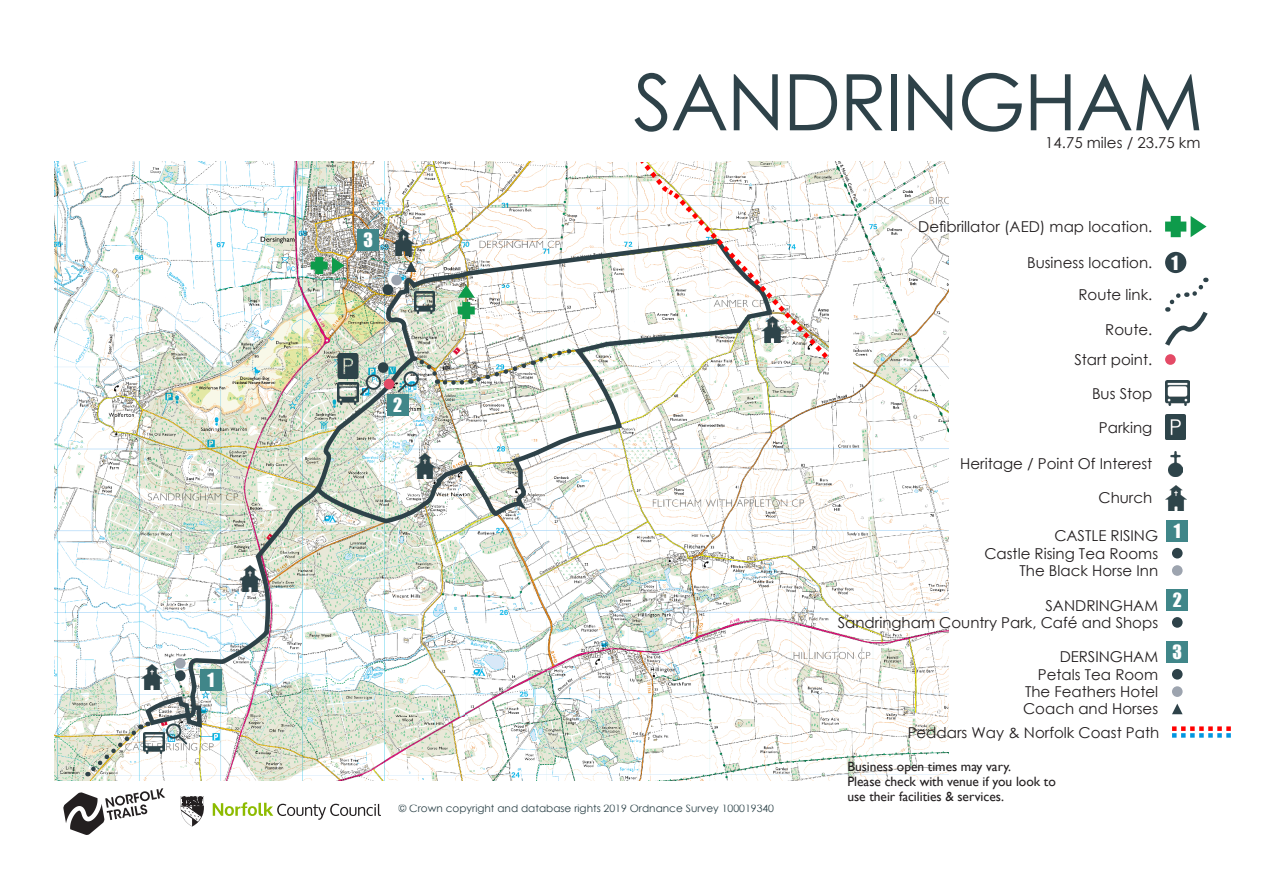
<style>
.page{position:relative;width:1263px;height:893px;background:#fff}
.page>*{position:absolute;margin:0;border:0;box-sizing:border-box;transform-origin:0 0}
.t1{font:78px "Century Gothic";letter-spacing:-.02em;color:#2e4249}
.t2{font:18px "Impact";color:#fff}
.t3{font:15px/17.2px "Century Gothic";color:#231f20;text-align:right}
.t4{font:13.5px/15px "Gill Sans";letter-spacing:-.005em;color:#231f20}
.t5{font:10.5px "Century Gothic";color:#2d4349}
</style>
<div class="page">
<img style="left:54px;top:162px;width:894px;height:619px">
<img style="left:143px;top:236px;width:632px;height:510px">
<img style="left:393px;top:230px;width:21px;height:25px">
<svg style="left:311px;top:257px;width:34px;height:17px"></svg>
<svg style="left:458px;top:285px;width:17px;height:34px"></svg>
<img style="left:414px;top:292px;width:21px;height:21px">
<div style="left:384px;top:379px;width:10px;height:10px;background:#e44a66;border-radius:50%"></div>
<img style="left:338px;top:353px;width:20px;height:26px">
<img style="left:338px;top:383px;width:20px;height:21px">
<img style="left:414px;top:453px;width:21px;height:26px">
<img style="left:239px;top:566px;width:22px;height:25px">
<img style="left:141px;top:664px;width:22px;height:26px">
<img style="left:150px;top:732px;width:14px;height:22px">
<img style="left:84px;top:719px;width:66px;height:58px">
<svg style="left:166px;top:723px;width:21px;height:21px"></svg>
<svg style="left:360px;top:374px;width:21px;height:22px"></svg>
<img style="left:398px;top:346px;width:182px;height:46px">
<div style="left:200px;top:669px;width:21px;height:21px;background:#408689"></div>
<div style="left:175px;top:670px;width:11px;height:11px;background:#2e4249;border-radius:50%"></div>
<div style="left:175px;top:658px;width:11px;height:11px;background:#9da4af;border-radius:50%"></div>
<div style="left:387px;top:395px;width:21px;height:21px;background:#408689"></div>
<div style="left:378px;top:362px;width:10px;height:11px;background:#2e4249;border-radius:50%"></div>
<div style="left:358px;top:230px;width:21px;height:21px;background:#408689"></div>
<svg style="left:406px;top:261px;width:10px;height:11px"></svg>
<div style="left:383px;top:284px;width:10px;height:11px;background:#2e4249;border-radius:50%"></div>
<div style="left:391px;top:275px;width:11px;height:10px;background:#9da4af;border-radius:50%"></div>
<svg style="left:636px;top:161px;width:207px;height:214px"></svg>
<div style="left:829px;top:278px;width:24px;height:114px;background:#fff"></div>
<svg style="left:63px;top:788px;width:102px;height:47px"></svg>
<svg style="left:213px;top:802px;width:168px;height:18px"></svg>
<svg style="left:181px;top:796px;width:23px;height:30px"></svg>
<svg style="left:1165px;top:216px;width:41px;height:21px"></svg>
<svg style="left:1165px;top:278px;width:44px;height:68px"></svg>
<div style="left:1165px;top:252px;width:21px;height:21px;background:#2e4249;border-radius:50%"></div>
<div style="left:1165px;top:354px;width:11px;height:11px;background:#e44a66;border-radius:50%"></div>
<img style="left:1165px;top:380px;width:25px;height:26px">
<img style="left:1165px;top:414px;width:21px;height:26px">
<img style="left:1168px;top:451px;width:14px;height:25px">
<img style="left:1165px;top:485px;width:21px;height:26px">
<div style="left:1167px;top:520px;width:21px;height:22px;background:#408689"></div>
<div style="left:1167px;top:589px;width:21px;height:21px;background:#408689"></div>
<div style="left:1167px;top:641px;width:21px;height:21px;background:#408689"></div>
<div style="left:1172px;top:548px;width:10px;height:10px;background:#2e4249;border-radius:50%"></div>
<div style="left:1172px;top:565px;width:10px;height:11px;background:#9da4af;border-radius:50%"></div>
<svg style="left:1172px;top:704px;width:10px;height:10px"></svg>
<div style="left:1172px;top:669px;width:10px;height:11px;background:#2e4249;border-radius:50%"></div>
<div style="left:1172px;top:686px;width:10px;height:11px;background:#9da4af;border-radius:50%"></div>
<div style="left:1172px;top:617px;width:10px;height:11px;background:#2e4249;border-radius:50%"></div>
<svg style="left:1172px;top:726px;width:59px;height:12px"></svg>
<div style="left:602px;top:137px;width:64px;height:25px;background:#fff"></div>
<p class="t2" style="left:207px;top:666px;width:8px">1</p>
<h1 class="t1" style="left:633px;top:48px;width:572px">SANDRINGHAM</h1>
<h1 class="t3" style="left:1045px;top:134px;width:157px">14.75 miles / 23.75 km</h1>
<p class="t2" style="left:364px;top:226px;width:11px">3</p>
<p class="t2" style="left:393px;top:391px;width:11px">2</p>
<p class="t5" style="left:398px;top:801px;width:377px">© Crown copyright and database rights 2019 Ordnance Survey 100019340</p>
<p class="t3" style="left:918px;top:218px;width:235px">Defibrillator (AED) map location.</p>
<p class="t3" style="left:1027px;top:246px;width:127px;line-height:32.2px">Business location.<br>Route link.</p>
<p class="t3" style="left:1074px;top:314px;width:79px;line-height:30.2px">Route.<br>Start point.</p>
<p class="t3" style="left:1092px;top:385px;width:62px">Bus Stop</p>
<p class="t3" style="left:1099px;top:419px;width:55px">Parking</p>
<p class="t3" style="left:960px;top:455px;width:194px">Heritage / Point Of Interest</p>
<p class="t3" style="left:1098px;top:489px;width:55px">Church</p>
<p class="t3" style="left:984px;top:527px;width:175px">CASTLE RISING<br>Castle Rising Tea Rooms<br>The Black Horse Inn</p>
<p class="t3" style="left:1045px;top:596px;width:114px">SANDRINGHAM</p>
<p class="t3" style="left:838px;top:613px;width:322px">Sandringham Country Park, Café and Shops</p>
<p class="t3" style="left:1023px;top:648px;width:137px">DERSINGHAM<br>Petals Tea Room<br>The Feathers Hotel<br>Coach and Horses</p>
<p class="t3" style="left:908px;top:723px;width:253px">Peddars Way &amp; Norfolk Coast Path</p>
<p class="t4" style="left:847px;top:759px;width:210px">Business open times may vary.<br>Please check with venue if you look to use their facilities &amp; services.</p>
<p class="t2" style="left:1171px;top:249px;width:8px">1</p>
<p class="t2" style="left:1174px;top:517px;width:8px">1</p>
<p class="t2" style="left:1173px;top:586px;width:11px">2</p>
<p class="t2" style="left:1172px;top:638px;width:11px">3</p>
</div>
